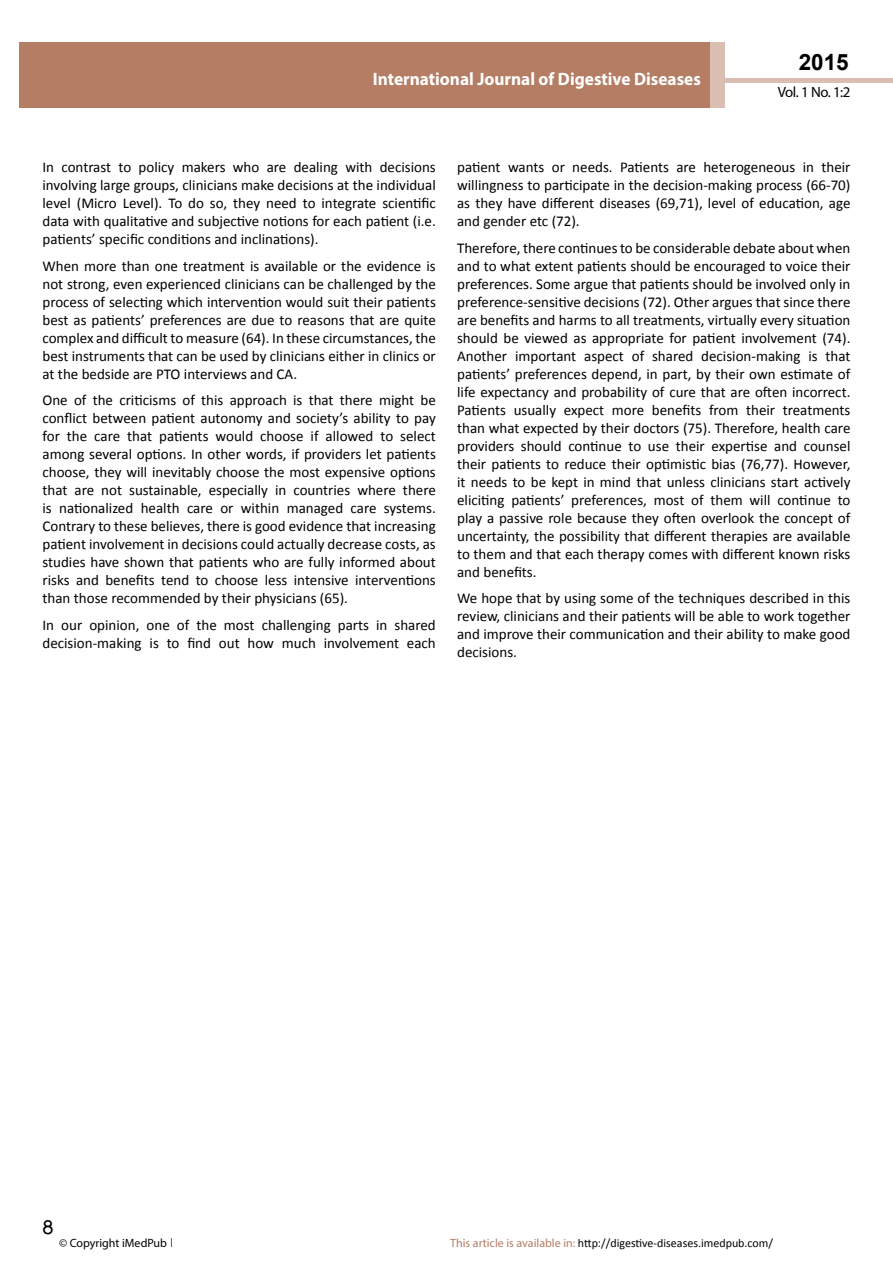
<style>
.page{position:relative;width:893px;height:1263px;background:#fff}
.page>*{position:absolute;margin:0;border:0;box-sizing:border-box;transform-origin:0 0}
.t1{font:25.5px "Tunga";color:#000}
.t2{font:700 22.5px "Arial";color:#000}
.t3{font:700 18px "Myriad Pro";color:#fff;scale:.96 1}
.t4{font:15px/18px "Calibri";color:#000;text-align:justify}
.t5{font:14.85px "Myriad Pro";color:#000}
.t6{font:12px "Calibri";color:#000}
.t7{font:12px "Myriad Pro";color:#000}
.s1{font-family:"Tunga"}
.s2{font-family:"Myriad Pro";color:#b47d64}
</style>
<div class="page">
<hr style="left:725px;top:78px;width:168px;height:4px;background:#d9beb1">
<div style="left:19px;top:42px;width:690px;height:66px;background:#b47d64"></div>
<div style="left:709px;top:42px;width:16px;height:66px;background:#d9beb1"></div>
<p class="t3" style="left:373px;top:67px;width:343px">International Journal of Digestive Diseases</p>
<p class="t3" style="left:585px;top:74px;width:128px">ISSN 1698-9465</p>
<h2 class="t2" style="left:799px;top:47px;width:52px">2015</h2>
<p class="t5" style="left:778px;top:83px;width:74px">Vol. 1 No. 1:2</p>
<p class="t4" style="left:43px;top:158px;width:395px">In contrast to policy makers who are dealing with decisions involving large groups, clinicians make decisions at the individual level (Micro Level). To do so, they need to integrate scientific data with qualitative and subjective notions for each patient (i.e. patients’ specific conditions and inclinations).</p>
<p class="t4" style="left:43px;top:257px;width:395px">When more than one treatment is available or the evidence is not strong, even experienced clinicians can be challenged by the process of selecting which intervention would suit their patients best as patients’ preferences are due to reasons that are quite complex and difficult to measure (64). In these circumstances, the best instruments that can be used by clinicians either in clinics or at the bedside are PTO interviews and CA.</p>
<p class="t4" style="left:43px;top:391px;width:395px">One of the criticisms of this approach is that there might be conflict between patient autonomy and society’s ability to pay for the care that patients would choose if allowed to select among several options. In other words, if providers let patients choose, they will inevitably choose the most expensive options that are not sustainable, especially in countries where there is nationalized health care or within managed care systems.<br>Contrary to these believes, there is good evidence that increasing patient involvement in decisions could actually decrease costs, as studies have shown that patients who are fully informed about risks and benefits tend to choose less intensive interventions than those recommended by their physicians (65).</p>
<p class="t4" style="left:43px;top:616px;width:395px">In our opinion, one of the most challenging parts in shared decision-making is to find out how much involvement each</p>
<p class="t4" style="left:457px;top:158px;width:395px">patient wants or needs. Patients are heterogeneous in their willingness to participate in the decision-making process (66-70) as they have different diseases (69,71), level of education, age and gender etc (72).</p>
<p class="t4" style="left:457px;top:239px;width:395px">Therefore, there continues to be considerable debate about when and to what extent patients should be encouraged to voice their preferences. Some argue that patients should be involved only in preference-sensitive decisions (72). Other argues that since there are benefits and harms to all treatments, virtually every situation should be viewed as appropriate for patient involvement (74).<br>Another important aspect of shared decision-making is that patients’ preferences depend, in part, by their own estimate of life expectancy and probability of cure that are often incorrect.<br>Patients usually expect more benefits from their treatments than what expected by their doctors (75). Therefore, health care providers should continue to use their expertise and counsel their patients to reduce their optimistic bias (76,77). However, it needs to be kept in mind that unless clinicians start actively eliciting patients’ preferences, most of them will continue to play a passive role because they often overlook the concept of uncertainty, the possibility that different therapies are available to them and that each therapy comes with different known risks and benefits.</p>
<p class="t4" style="left:457px;top:589px;width:395px">We hope that by using some of the techniques described in this review, clinicians and their patients will be able to work together and improve their communication and their ability to make good decisions.</p>
<h1 class="t1" style="left:42px;top:1210px;width:13px">8</h1>
<p class="t7" style="left:59px;top:1235px;width:115px">© Copyright iMedPub <span class="s1">|</span></p>
<p class="t6" style="left:450px;top:1235px;width:324px"><span class="s2">This article is available in:</span> http://digestive-diseases.imedpub.com/</p>
</div>
